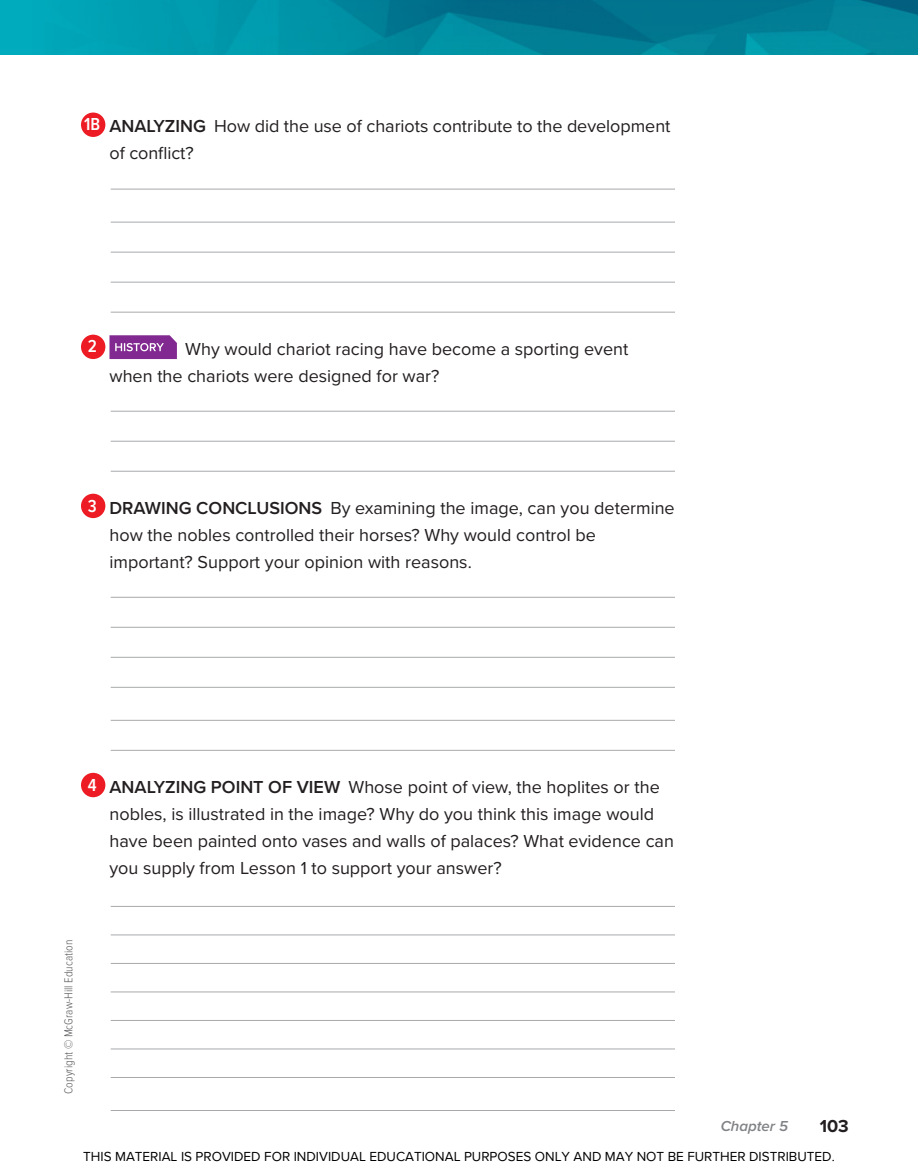
<style>
.page{position:relative;width:918px;height:1175px;background:#fff}
.page>*{position:absolute;margin:0;border:0;box-sizing:border-box;transform-origin:0 0}
.t1{font:18px/27px "Proxima Nova";color:#231f20}
.t2{font:700 18px "Proxima Nova";color:#231f20}
.t3{font:600 18px "Proxima Nova Cond";color:#fff}
.t4{font:italic 600 15px "Proxima Nova";color:#808285}
.t5{font:13.5px "Proxima Nova";color:#000}
.t6{font:300 12px "Proxima Nova Cond";color:#58595b}
.s1{font-family:"Proxima Nova Cond";font-weight:600;color:#fff}
.s2{font-weight:600}
</style>
<div class="page">
<img style="left:0;top:0;width:918px;height:54px">
<hr style="left:111px;top:189px;width:564px;height:1px;background:#a7a9ac">
<hr style="left:111px;top:222px;width:564px;height:1px;background:#a7a9ac">
<hr style="left:111px;top:252px;width:564px;height:1px;background:#a7a9ac">
<hr style="left:111px;top:282px;width:564px;height:1px;background:#a7a9ac">
<hr style="left:111px;top:312px;width:564px;height:1px;background:#a7a9ac">
<hr style="left:111px;top:411px;width:564px;height:1px;background:#a7a9ac">
<hr style="left:111px;top:441px;width:564px;height:1px;background:#a7a9ac">
<hr style="left:111px;top:471px;width:564px;height:1px;background:#a7a9ac">
<hr style="left:111px;top:597px;width:564px;height:1px;background:#a7a9ac">
<hr style="left:111px;top:627px;width:564px;height:1px;background:#a7a9ac">
<hr style="left:111px;top:657px;width:564px;height:1px;background:#a7a9ac">
<hr style="left:111px;top:687px;width:564px;height:1px;background:#a7a9ac">
<hr style="left:111px;top:720px;width:564px;height:1px;background:#a7a9ac">
<hr style="left:111px;top:750px;width:564px;height:1px;background:#a7a9ac">
<hr style="left:111px;top:906px;width:564px;height:1px;background:#a7a9ac">
<hr style="left:111px;top:934px;width:564px;height:1px;background:#a7a9ac">
<hr style="left:111px;top:963px;width:564px;height:1px;background:#a7a9ac">
<hr style="left:111px;top:991px;width:564px;height:1px;background:#a7a9ac">
<hr style="left:111px;top:1020px;width:564px;height:1px;background:#a7a9ac">
<hr style="left:111px;top:1048px;width:564px;height:1px;background:#a7a9ac">
<hr style="left:111px;top:1077px;width:564px;height:1px;background:#a7a9ac">
<hr style="left:111px;top:1110px;width:564px;height:1px;background:#a7a9ac">
<div style="left:81px;top:112px;width:24px;height:25px;background:#ed1c24;border-radius:50%"></div>
<div style="left:81px;top:334px;width:24px;height:25px;background:#ed1c24;border-radius:50%"></div>
<svg style="left:110px;top:335px;width:67px;height:24px;background:#91449e"></svg>
<div style="left:81px;top:494px;width:24px;height:24px;background:#ed1c24;border-radius:50%"></div>
<div style="left:81px;top:772px;width:24px;height:25px;background:#ed1c24;border-radius:50%"></div>
<p class="t1" style="left:109px;top:114px;width:563px;text-indent:-25px"><span class="s1">1B</span> <span class="s2">ANALYZING</span> How did the use of chariots contribute to the development of conflict?</p>
<p class="t3" style="left:88px;top:340px;width:11px">2</p>
<p class="t1" style="left:110px;top:336px;width:520px;text-indent:76px">Why would chariot racing have become a sporting event when the chariots were designed for war?</p>
<p class="t1" style="left:110px;top:495px;width:567px;text-indent:-22px"><span class="s1">3</span> <span class="s2">DRAWING CONCLUSIONS</span> By examining the image, can you determine how the nobles controlled their horses? Why would control be important? Support your opinion with reasons.</p>
<p class="t1" style="left:110px;top:774px;width:566px;text-indent:-22px"><span class="s1">4</span> <span class="s2">ANALYZING POINT OF VIEW</span> Whose point of view, the hoplites or the nobles, is illustrated in the image? Why do you think this image would have been painted onto vases and walls of palaces? What evidence can you supply from Lesson 1 to support your answer?</p>
<p class="t6" style="left:64px;top:1094px;width:156px;rotate:-90deg">Copyright © McGraw-Hill Education</p>
<p class="t4" style="left:721px;top:1121px;width:69px">Chapter 5</p>
<p class="t2" style="left:820px;top:1119px;width:31px">103</p>
<p class="t5" style="left:83px;top:1146px;width:753px">THIS MATERIAL IS PROVIDED FOR INDIVIDUAL EDUCATIONAL PURPOSES ONLY AND MAY NOT BE FURTHER DISTRIBUTED.</p>
</div>
